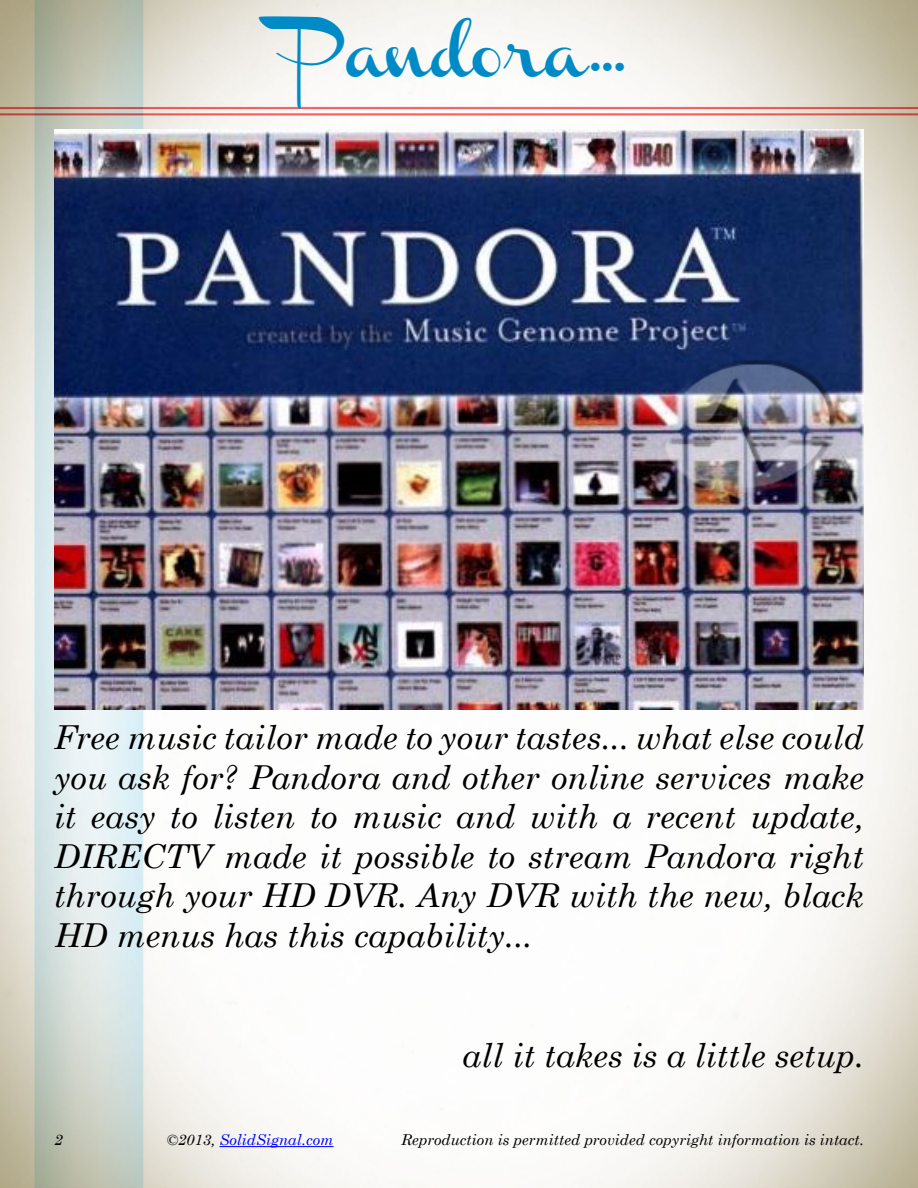
<style>
.page{position:relative;width:918px;height:1188px;background:#fff}
.page>*{position:absolute;margin:0;border:0;box-sizing:border-box;transform-origin:0 0}
.Head{font:48px "Channel";letter-spacing:-.01em;color:#008bc7}
.Paragraph_Style_14{font:italic 33px/39.6px "Century Schoolbook";color:#000;text-align:justify}
.t1{font:italic 15px "Century Schoolbook";color:#000}
.t2{font:italic 15px "Century Schoolbook";color:#00f}
.s1{color:#000}
</style>
<div class="page">
<img style="left:0;top:0;width:918px;height:1188px">
<hr style="left:219px;top:1146px;width:115px;height:1px;background:#00f">
<img style="left:54px;top:129px;width:810px;height:581px">
<img style="left:608px;top:338px;width:256px;height:175px">
<p class="Head" style="left:293px;top:32px;width:333px">Pandora...</p>
<p class="Paragraph_Style_14" style="left:54px;top:716px;width:812px">Free music tailor made to your tastes... what else could you ask for? Pandora and other online services make it easy to listen to music and with a recent update, DIRECTV made it possible to stream Pandora right through your HD DVR. Any DVR with the new, black HD menus has this capability...</p>
<p class="Paragraph_Style_14" style="left:463px;top:1034px;width:403px">all it takes is a little setup.</p>
<p class="t1" style="left:54px;top:1128px;width:10px">2</p>
<p class="t2" style="left:167px;top:1128px;width:169px"><span class="s1">©2013,</span> SolidSignal.com</p>
<p class="t1" style="left:401px;top:1128px;width:464px">Reproduction is permitted provided copyright information is intact.</p>
</div>
